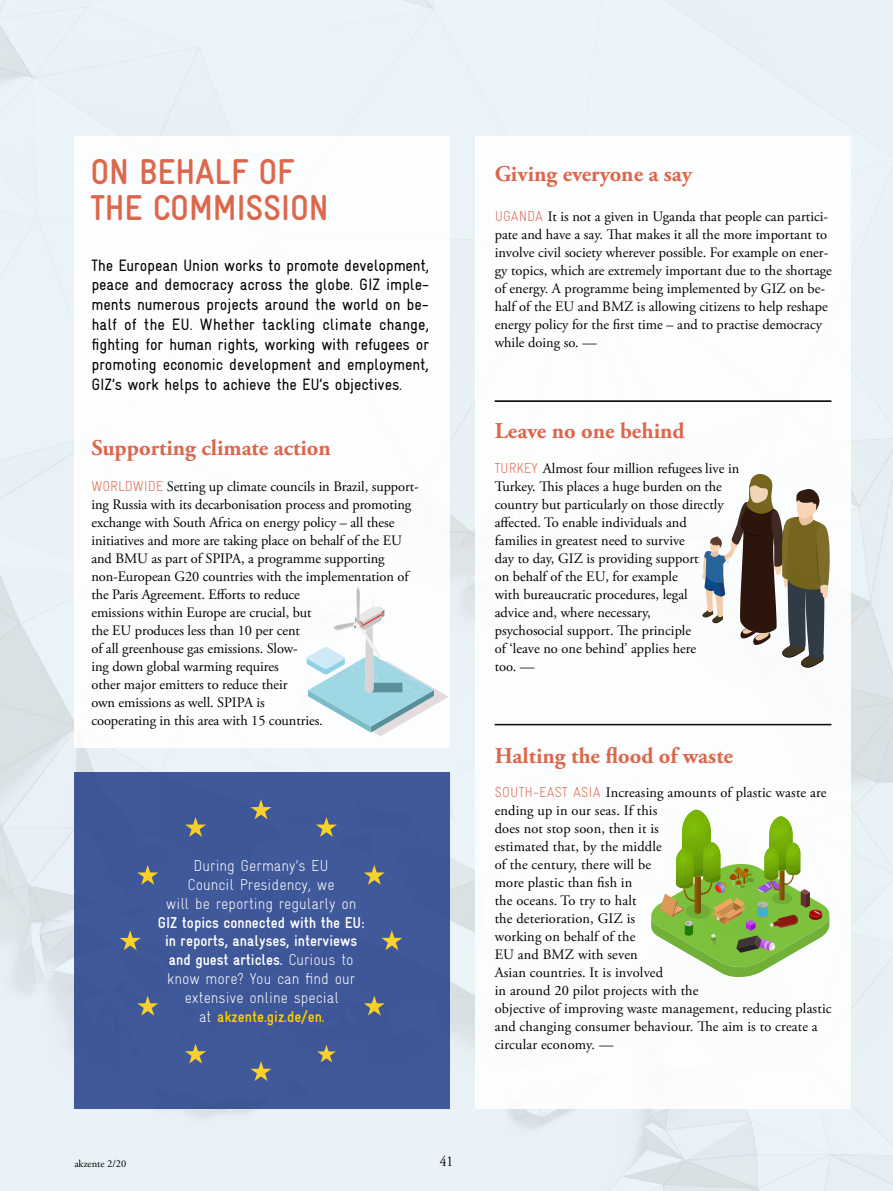
<style>
.page{position:relative;width:893px;height:1191px;background:#fff}
.page>*{position:absolute;margin:0;border:0;box-sizing:border-box;transform-origin:0 0}
.t1{font:36px/36px "Gravur Condensed Bold CE";letter-spacing:-.005em;color:#dc674c}
.t2{font:700 22.5px "Adobe Garamond Pro";color:#dc674c}
.t3{font:16.5px/19.8px "Gravur Condensed Reg CE";letter-spacing:-.01em;color:#000;text-align:justify}
.t4{font:15.75px/18.9px "Gravur Condensed Light CE";color:#fff;text-align:center}
.t5{font:15.75px/18.9px "Gravur Condensed Bold CE";color:#fff;text-align:center}
.t6{font:15.75px "Gravur Condensed Bold CE";color:#fc0}
.t7{font:15px "Adobe Garamond Pro";color:#000;scale:.9 1}
.t8{font:14.4px/18px "Adobe Garamond Pro";color:#000}
.t9{font:10.5px "Adobe Garamond Pro";color:#000}
.s1{font-family:"Gravur Condensed Light CE";color:#dc674c}
.s2{font-family:"Gravur Condensed Light CE"}
.s3{font-family:"Gravur Condensed Light CE";color:#fff}
</style>
<div class="page">
<img style="left:0;top:0;width:892px;height:1191px">
<div style="left:475px;top:136px;width:375px;height:972px;background:#fff"></div>
<div style="left:74px;top:136px;width:376px;height:611px;background:#fff"></div>
<hr style="left:495px;top:400px;width:336px;height:1px;background:#000">
<hr style="left:495px;top:401px;width:336px;height:1px;background:#000">
<hr style="left:495px;top:724px;width:336px;height:1px;background:#000">
<svg style="left:307px;top:587px;width:142px;height:149px"></svg>
<svg style="left:702px;top:474px;width:128px;height:194px"></svg>
<svg style="left:651px;top:809px;width:179px;height:169px"></svg>
<div style="left:74px;top:772px;width:376px;height:336px;background:#40589a"></div>
<svg style="left:381px;top:930px;width:21px;height:20px"></svg>
<svg style="left:364px;top:865px;width:21px;height:19px"></svg>
<svg style="left:316px;top:817px;width:21px;height:20px"></svg>
<svg style="left:251px;top:799px;width:20px;height:20px"></svg>
<svg style="left:185px;top:817px;width:21px;height:20px"></svg>
<svg style="left:137px;top:865px;width:21px;height:19px"></svg>
<svg style="left:364px;top:996px;width:21px;height:19px"></svg>
<svg style="left:120px;top:930px;width:21px;height:20px"></svg>
<svg style="left:137px;top:996px;width:21px;height:19px"></svg>
<svg style="left:185px;top:1044px;width:21px;height:19px"></svg>
<svg style="left:251px;top:1061px;width:20px;height:20px"></svg>
<svg style="left:317px;top:1045px;width:19px;height:17px"></svg>
<h1 class="t1" style="left:90px;top:154px;width:240px">ON BEHALF OF<br>THE COMMISSION</h1>
<p class="t3" style="left:91px;top:255px;width:339px">The European Union works to promote development, peace and democracy across the globe. GIZ imple&shy;ments numerous projects around the world on be&shy;half of the EU. Whether tackling climate change, fighting for human rights, working with refugees or promoting economic development and employment, GIZ’s work helps to achieve the EU’s objectives.</p>
<h2 class="t2" style="left:91px;top:435px;width:241px">Supporting climate action</h2>
<p class="t8" style="left:91px;top:478px;width:329px"><span class="s1">WORLDWIDE</span> Setting up climate councils in Brazil, support&shy;ing Russia with its decarbonisation process and promoting exchange with South Africa on energy policy – all these initiatives and more are taking place on behalf of the EU and BMU as part of SPIPA, a programme supporting non-European G20 countries with the implementation of the Paris Agreement. Efforts to reduce<br>emissions within Europe are crucial, but<br>the EU produces less than 10 per cent<br>of all greenhouse gas emissions. Slow-<br>ing down global warming requires<br>other major emitters to reduce their<br>own emissions as well. SPIPA is<br>cooperating in this area with 15 countries.</p>
<p class="t4" style="left:166px;top:856px;width:192px">During Germany’s EU<br>Council Presidency, we<br>will be reporting regularly on</p>
<p class="t5" style="left:158px;top:913px;width:208px">GIZ topics connected with the EU: in reports, analyses, interviews and guest articles. <span class="s2">Curious to</span></p>
<p class="t4" style="left:167px;top:969px;width:190px">know more? You can find our extensive online special</p>
<p class="t6" style="left:199px;top:1008px;width:127px"><span class="s3">at</span> akzente.giz.de/en.</p>
<p class="t9" style="left:74px;top:1157px;width:54px">akzente 2/20</p>
<p class="t7" style="left:440px;top:1152px;width:16px">41</p>
<h2 class="t2" style="left:495px;top:161px;width:199px">Giving everyone a say</h2>
<p class="t8" style="left:495px;top:208px;width:339px"><span class="s1">UGANDA</span> It is not a given in Uganda that people can partici&shy;pate and have a say. That makes it all the more important to involve civil society wherever possible. For example on ener&shy;gy topics, which are extremely important due to the shortage of energy. A programme being implemented by GIZ on be&shy;half of the EU and BMZ is allowing citizens to help reshape energy policy for the first time – and to practise democracy while doing so. —</p>
<h2 class="t2" style="left:495px;top:418px;width:191px">Leave no one behind</h2>
<p class="t8" style="left:495px;top:460px;width:246px"><span class="s1">TURKEY</span> Almost four million refugees live in Turkey. This places a huge burden on the country but particularly on those directly affected. To enable individuals and<br>families in greatest need to survive<br>day to day, GIZ is providing support<br>on behalf of the EU, for example<br>with bureaucratic procedures, legal<br>advice and, where necessary,<br>psychosocial support. The principle<br>of ‘leave no one behind’ applies here<br>too. —</p>
<h2 class="t2" style="left:495px;top:742px;width:240px">Halting the flood of waste</h2>
<p class="t8" style="left:495px;top:784px;width:338px"><span class="s1">SOUTH-EAST ASIA</span> Increasing amounts of plastic waste are ending up in our seas. If this<br>does not stop soon, then it is<br>estimated that, by the middle<br>of the century, there will be<br>more plastic than fish in<br>the oceans. To try to halt<br>the deterioration, GIZ is<br>working on behalf of the<br>EU and BMZ with seven<br>Asian countries. It is involved<br>in around 20 pilot projects with the<br>objective of improving waste management, reducing plastic and changing consumer behaviour. The aim is to create a circular economy. —</p>
</div>
